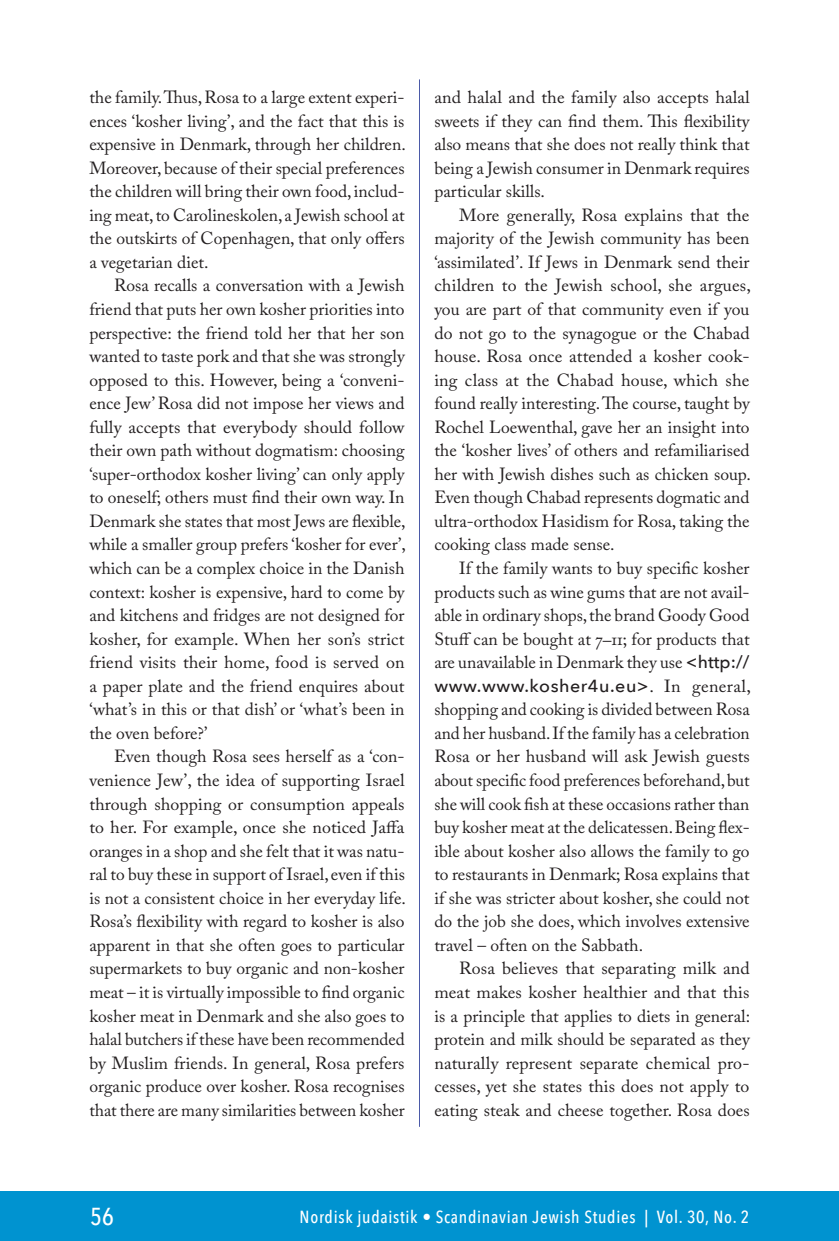
<style>
.page{position:relative;width:839px;height:1241px;background:#fff}
.page>*{position:absolute;margin:0;border:0;box-sizing:border-box;transform-origin:0 0}
.t1{font:500 24.5px "Avenir Next Condensed";color:#fff}
.Body{font:17.5px/23.4px "Adobe Caslon Pro";color:#231f20;text-align:justify}
.t2{font:500 17.5px "Avenir Next Condensed";letter-spacing:.04em;color:#fff}
.s1{font-family:"Avenir Next";font-weight:500}
</style>
<div class="page">
<div style="left:0;top:1191px;width:838px;height:49px;background:#0093d0"></div>
<hr style="left:419px;top:79px;width:1px;height:1047px;background:#4b5aa8">
<p class="Body" style="left:89px;top:85px;width:318px">the family. Thus, Rosa to a large extent experi&shy;ences ‘kosher living’, and the fact that this is expensive in Denmark, through her children.<br>Moreover, because of their special preferences the children will bring their own food, includ&shy;ing meat, to Carolineskolen, a Jewish school at the outskirts of Copenhagen, that only offers a vegetarian diet.</p>
<p class="Body" style="left:89px;top:273px;width:318px;text-indent:25px">Rosa recalls a conversation with a Jewish friend that puts her own kosher priorities into perspective: the friend told her that her son wanted to taste pork and that she was strongly opposed to this. However, being a ‘conveni&shy;ence Jew’ Rosa did not impose her views and fully accepts that everybody should follow their own path without dogmatism: choosing ‘super-orthodox kosher living’ can only apply to oneself; others must find their own way. In Denmark she states that most Jews are flexible, while a smaller group prefers ‘kosher for ever’, which can be a complex choice in the Danish context: kosher is expensive, hard to come by and kitchens and fridges are not designed for kosher, for example. When her son’s strict friend visits their home, food is served on a paper plate and the friend enquires about ‘what’s in this or that dish’ or ‘what’s been in the oven before?’</p>
<p class="Body" style="left:89px;top:744px;width:318px;text-indent:25px">Even though Rosa sees herself as a ‘con&shy;venience Jew’, the idea of supporting Israel through shopping or consumption appeals to her. For example, once she noticed Jaffa oranges in a shop and she felt that it was natu&shy;ral to buy these in support of Israel, even if this is not a consistent choice in her everyday life.<br>Rosa’s flexibility with regard to kosher is also apparent in that she often goes to particular supermarkets to buy organic and non-kosher meat – it is virtually impossible to find organic kosher meat in Denmark and she also goes to halal butchers if these have been recommended by Muslim friends. In general, Rosa prefers organic produce over kosher. Rosa recognises that there are many similarities between kosher</p>
<p class="Body" style="left:434px;top:85px;width:317px">and halal and the family also accepts halal sweets if they can find them. This flexibility also means that she does not really think that being a Jewish consumer in Denmark requires particular skills.</p>
<p class="Body" style="left:434px;top:203px;width:318px;text-indent:25px">More generally, Rosa explains that the majority of the Jewish community has been ‘assimilated’. If Jews in Denmark send their children to the Jewish school, she argues, you are part of that community even if you do not go to the synagogue or the Chabad house. Rosa once attended a kosher cook&shy;ing class at the Chabad house, which she found really interesting. The course, taught by Rochel Loewenthal, gave her an insight into the ‘kosher lives’ of others and refamiliarised her with Jewish dishes such as chicken soup.<br>Even though Chabad represents dogmatic and ultra-orthodox Hasidism for Rosa, taking the cooking class made sense.</p>
<p class="Body" style="left:434px;top:556px;width:318px;text-indent:25px">If the family wants to buy specific kosher products such as wine gums that are not avail&shy;able in ordinary shops, the brand Goody Good Stuff can be bought at 7–11; for products that are unavailable in Denmark they use <span class="s1">&lt;http:// www.www.kosher4u.eu&gt;</span>. In general, shopping and cooking is divided between Rosa and her husband. If the family has a celebration Rosa or her husband will ask Jewish guests about specific food preferences beforehand, but she will cook fish at these occasions rather than buy kosher meat at the delicatessen. Being flex&shy;ible about kosher also allows the family to go to restaurants in Denmark; Rosa explains that if she was stricter about kosher, she could not do the job she does, which involves extensive travel – often on the Sabbath.</p>
<p class="Body" style="left:434px;top:956px;width:317px;text-indent:25px">Rosa believes that separating milk and meat makes kosher healthier and that this is a principle that applies to diets in general: protein and milk should be separated as they naturally represent separate chemical pro&shy;cesses, yet she states this does not apply to eating steak and cheese together. Rosa does</p>
<h1 class="t1" style="left:90px;top:1201px;width:25px">56</h1>
<p class="t2" style="left:299px;top:1205px;width:451px">Nordisk judaistik • Scandinavian Jewish Studies | Vol. 30, No. 2</p>
</div>
